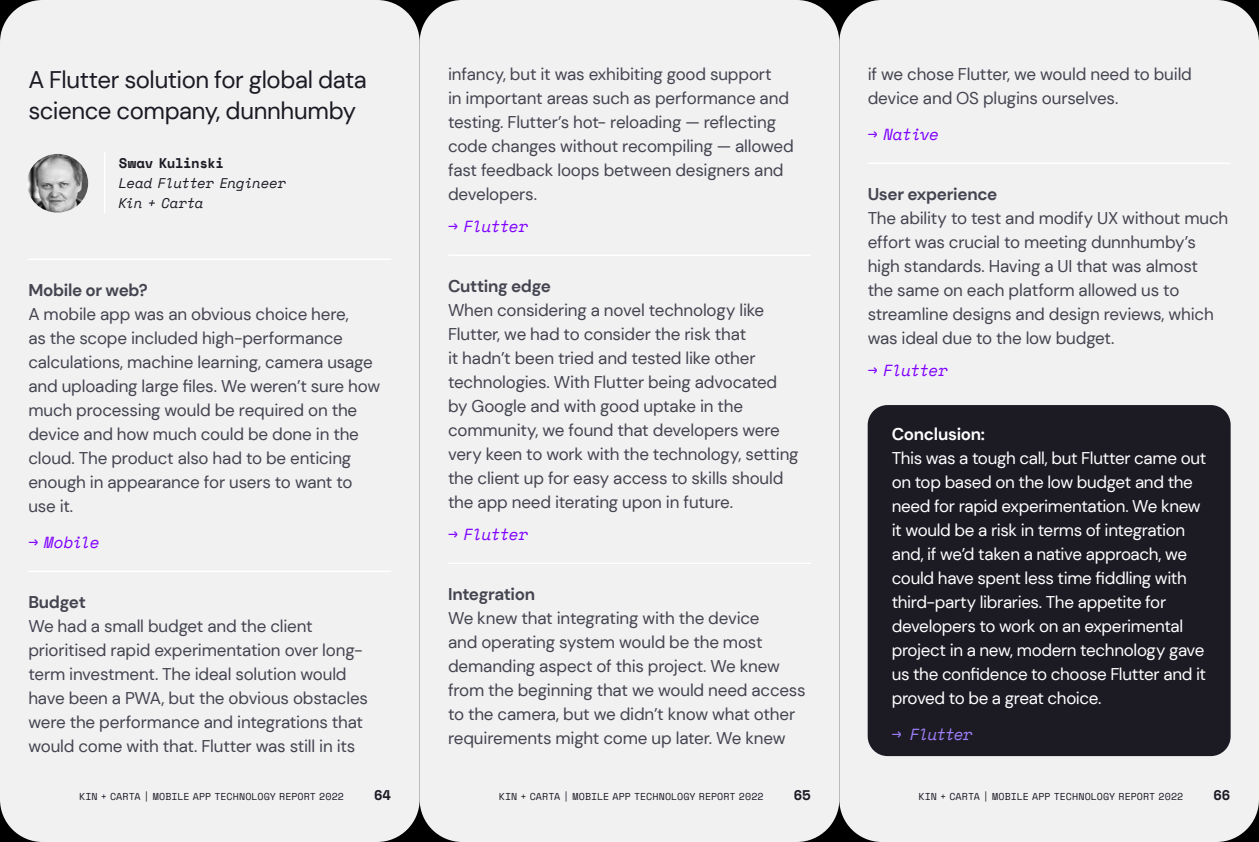
<style>
.page{position:relative;width:1259px;height:842px;background:#fff}
.page>*{position:absolute;margin:0;border:0;box-sizing:border-box;transform-origin:0 0}
.t1{font:24px/31px "DM Sans";letter-spacing:-.015em;color:#1c1a23}
.t2{font:17px/24px "DM Sans";letter-spacing:-.01em;color:#444450}
.t3{font:17px/24px "DM Sans";letter-spacing:-.02em;color:#fff}
.t4{font:700 17px "DM Sans";letter-spacing:-.02em;color:#444450}
.t5{font:700 17px "DM Sans";letter-spacing:-.02em;color:#fff}
.t6{font:italic 16px "Space Mono";letter-spacing:-.035em;color:#7f00ff}
.t7{font:italic 16px "Space Mono";letter-spacing:-.06em;color:#a080fb}
.t8{font:italic 14px/20px "Space Mono";letter-spacing:-.03em;color:#1c1a23}
.t9{font:700 14px "Space Mono";letter-spacing:-.025em;color:#1c1a23}
.t10{font:10px "Space Mono";letter-spacing:.005em;color:#1c1a23}
</style>
<div class="page">
<div style="left:0;top:0;width:420px;height:842px;background:#f1f1f2;border-radius:43px"></div>
<div style="left:420px;top:0;width:419px;height:842px;background:#f1f1f2;border-radius:43px"></div>
<div style="left:839px;top:0;width:420px;height:842px;background:#f1f1f2;border-radius:43px"></div>
<img style="left:27px;top:154px;width:61px;height:59px">
<hr style="left:28px;top:259px;width:363px;height:1px;background:#fff">
<hr style="left:28px;top:571px;width:363px;height:1px;background:#fff">
<hr style="left:448px;top:255px;width:363px;height:1px;background:#fff">
<hr style="left:448px;top:563px;width:363px;height:1px;background:#fff">
<hr style="left:867px;top:163px;width:363px;height:1px;background:#fff">
<hr style="left:104px;top:152px;width:1px;height:61px;background:#fff">
<div style="left:867px;top:405px;width:363px;height:351px;background:#1c1a23;border-radius:20px"></div>
<h1 class="t1" style="left:28px;top:64px;width:340px">A Flutter solution for global data science company, dunnhumby</h1>
<p class="t9" style="left:119px;top:152px;width:107px">Swav Kulinski</p>
<p class="t8" style="left:119px;top:173px;width:169px">Lead Flutter Engineer<br>Kin + Carta</p>
<p class="t4" style="left:28px;top:279px;width:121px">Mobile or web?</p>
<p class="t2" style="left:28px;top:302px;width:353px">A mobile app was an obvious choice here,<br>as the scope included high-performance calculations, machine learning, camera usage and uploading large files. We weren’t sure how much processing would be required on the device and how much could be done in the cloud. The product also had to be enticing enough in appearance for users to want to use it.</p>
<p class="t6" style="left:28px;top:531px;width:73px">→ Mobile</p>
<p class="t4" style="left:28px;top:591px;width:59px">Budget</p>
<p class="t2" style="left:28px;top:614px;width:341px">We had a small budget and the client prioritised rapid experimentation over long&shy;term investment. The ideal solution would have been a PWA, but the obvious obstacles were the performance and integrations that would come with that. Flutter was still in its</p>
<p class="t2" style="left:448px;top:62px;width:347px">infancy, but it was exhibiting good support<br>in important areas such as performance and testing. Flutter’s hot- reloading — reflecting code changes without recompiling — allowed fast feedback loops between designers and developers.</p>
<p class="t6" style="left:448px;top:215px;width:82px">→ Flutter</p>
<p class="t4" style="left:448px;top:275px;width:104px">Cutting edge</p>
<p class="t2" style="left:448px;top:298px;width:352px">When considering a novel technology like Flutter, we had to consider the risk that<br>it hadn’t been tried and tested like other technologies. With Flutter being advocated by Google and with good uptake in the community, we found that developers were very keen to work with the technology, setting the client up for easy access to skills should the app need iterating upon in future.</p>
<p class="t6" style="left:448px;top:523px;width:82px">→ Flutter</p>
<p class="t4" style="left:448px;top:583px;width:89px">Integration</p>
<p class="t2" style="left:448px;top:606px;width:359px">We knew that integrating with the device<br>and operating system would be the most demanding aspect of this project. We knew from the beginning that we would need access to the camera, but we didn’t know what other requirements might come up later. We knew</p>
<p class="t2" style="left:867px;top:62px;width:326px">if we chose Flutter, we would need to build device and OS plugins ourselves.</p>
<p class="t6" style="left:867px;top:123px;width:73px">→ Native</p>
<p class="t4" style="left:867px;top:183px;width:131px">User experience</p>
<p class="t2" style="left:867px;top:206px;width:362px">The ability to test and modify UX without much effort was crucial to meeting dunnhumby’s high standards. Having a UI that was almost<br>the same on each platform allowed us to streamline designs and design reviews, which was ideal due to the low budget.</p>
<p class="t6" style="left:867px;top:359px;width:82px">→ Flutter</p>
<p class="t5" style="left:891px;top:423px;width:95px">Conclusion:</p>
<p class="t3" style="left:891px;top:446px;width:316px">This was a tough call, but Flutter came out on top based on the low budget and the need for rapid experimentation. We knew it would be a risk in terms of integration and, if we’d taken a native approach, we could have spent less time fiddling with third-party libraries. The appetite for developers to work on an experimental project in a new, modern technology gave us the confidence to choose Flutter and it proved to be a great choice.</p>
<p class="t7" style="left:891px;top:723px;width:83px">→ Flutter</p>
<p class="t10" style="left:79px;top:789px;width:266px">KIN + CARTA | MOBILE APP TECHNOLOGY REPORT 2022</p>
<p class="t9" style="left:374px;top:784px;width:19px">64</p>
<p class="t10" style="left:499px;top:789px;width:266px">KIN + CARTA | MOBILE APP TECHNOLOGY REPORT 2022</p>
<p class="t9" style="left:794px;top:784px;width:18px">65</p>
<p class="t10" style="left:918px;top:789px;width:266px">KIN + CARTA | MOBILE APP TECHNOLOGY REPORT 2022</p>
<p class="t9" style="left:1213px;top:784px;width:18px">66</p>
</div>
